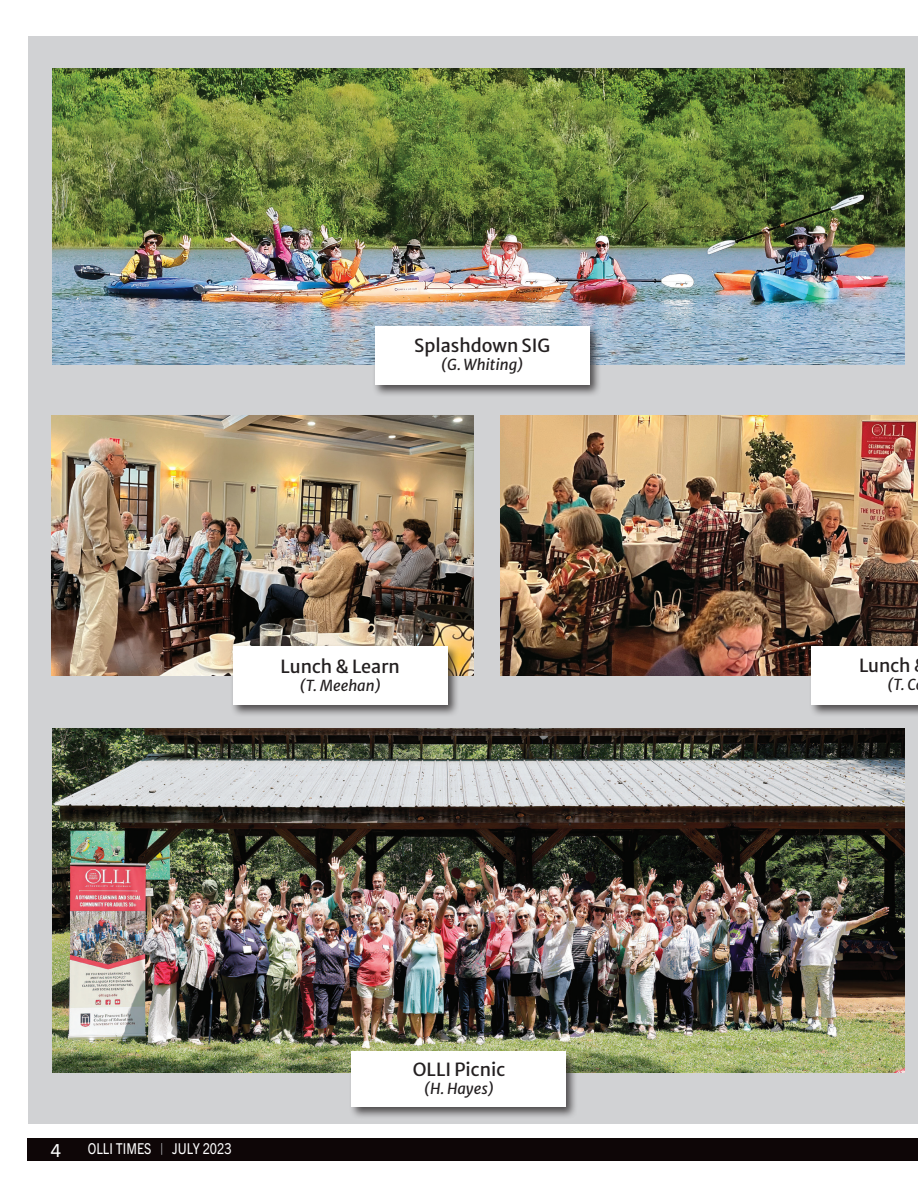
<style>
.page{position:relative;width:918px;height:1188px;background:#fff}
.page>*{position:absolute;margin:0;border:0;box-sizing:border-box;transform-origin:0 0}
.t1{font:18px "Merriweather Sans";color:#231f20}
.t2{font:18px "Trade Gothic Next LT Pro";color:#fff}
.t3{font:italic 15px "Merriweather Sans";color:#231f20}
.t4{font:15px "Trade Gothic Next LT Pro";color:#fff;scale:.84 1}
.s1{color:#b2b3b7}
</style>
<div class="page">
<div style="left:28px;top:36px;width:890px;height:1088px;background:#d1d2d4"></div>
<img style="left:53px;top:729px;width:851px;height:344px">
<div style="left:349px;top:1049px;width:229px;height:71px;background:#231f20;opacity:.75"></div>
<div style="left:352px;top:1052px;width:214px;height:55px;background:#fff"></div>
<img style="left:53px;top:68px;width:851px;height:297px">
<div style="left:372px;top:323px;width:229px;height:74px;background:#231f20;opacity:.75"></div>
<div style="left:375px;top:326px;width:214px;height:58px;background:#fff"></div>
<img style="left:501px;top:415px;width:417px;height:261px">
<img style="left:52px;top:415px;width:421px;height:261px">
<div style="left:808px;top:644px;width:110px;height:73px;background:#231f20;opacity:.75"></div>
<div style="left:812px;top:646px;width:106px;height:59px;background:#fff"></div>
<div style="left:230px;top:644px;width:229px;height:74px;background:#231f20;opacity:.75"></div>
<div style="left:233px;top:647px;width:214px;height:58px;background:#fff"></div>
<div style="left:27px;top:1139px;width:891px;height:22px;background:#0e0607"></div>
<p class="t1" style="left:414px;top:330px;width:138px">Splashdown SIG</p>
<p class="t3" style="left:441px;top:351px;width:84px">(G. Whiting)</p>
<p class="t1" style="left:281px;top:651px;width:121px">Lunch &amp; Learn</p>
<p class="t3" style="left:300px;top:672px;width:83px">(T. Meehan)</p>
<p class="t2" style="left:51px;top:1138px;width:12px">4</p>
<p class="t4" style="left:88px;top:1139px;width:173px">OLLI TIMES <span class="s1">|</span> JULY 2023</p>
<p class="t1" style="left:413px;top:1054px;width:94px">OLLI Picnic</p>
<p class="t3" style="left:424px;top:1075px;width:72px">(H. Hayes)</p>
<p class="t1" style="left:859px;top:650px;width:53px">Lunch</p>
<p class="t3" style="left:887px;top:671px;width:30px">(T. C</p>
</div>
